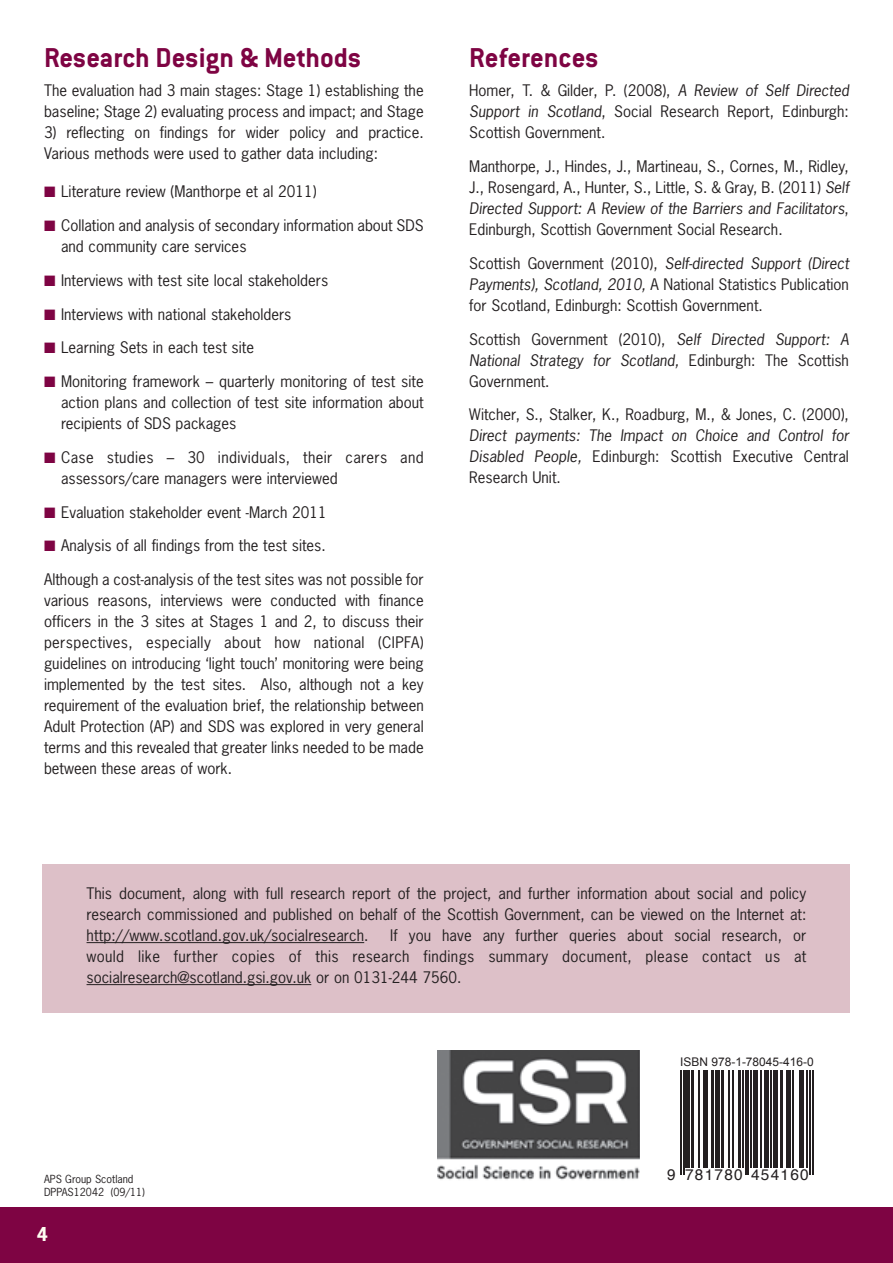
<style>
.page{position:relative;width:893px;height:1263px;background:#fff}
.page>*{position:absolute;margin:0;border:0;box-sizing:border-box;transform-origin:0 0}
.t1{font:700 30px "Conduit OSITC";color:#7e0443}
.t2{font:700 18px "News Gothic";color:#fffef2}
.t3{font:15.3px "Helvetica";letter-spacing:.085em;color:#231f20}
.t4{font:15px/21px "News Gothic";color:#231f20;text-align:justify}
.t5{font:italic 15px/21px "News Gothic";color:#231f20;text-align:justify}
.t6{font:12px "Arial";color:#231f20}
.t7{font:10.5px/12.6px "News Gothic";color:#231f20}
.s1{color:#7e0443}
.s2{font-style:italic}
.s3{font-style:normal}
</style>
<div class="page">
<div style="left:43px;top:864px;width:807px;height:149px;background:#ddc0c8"></div>
<hr style="left:87px;top:942px;width:277px;height:1px;background:#231f20">
<hr style="left:87px;top:984px;width:224px;height:1px;background:#231f20">
<div style="left:0;top:1208px;width:893px;height:55px;background:#7e0443"></div>
<hr style="left:680px;top:1071px;width:2px;height:104px;background:#231f20">
<hr style="left:683px;top:1071px;width:1px;height:104px;background:#231f20">
<hr style="left:686px;top:1071px;width:4px;height:97px;background:#231f20">
<hr style="left:691px;top:1071px;width:3px;height:97px;background:#231f20">
<hr style="left:699px;top:1071px;width:1px;height:97px;background:#231f20">
<hr style="left:703px;top:1071px;width:1px;height:97px;background:#231f20">
<hr style="left:705px;top:1071px;width:3px;height:97px;background:#231f20">
<hr style="left:711px;top:1071px;width:3px;height:97px;background:#231f20">
<div style="left:715px;top:1071px;width:5px;height:97px;background:#231f20"></div>
<hr style="left:721px;top:1071px;width:3px;height:97px;background:#231f20">
<hr style="left:728px;top:1071px;width:1px;height:97px;background:#231f20">
<hr style="left:732px;top:1071px;width:2px;height:97px;background:#231f20">
<hr style="left:738px;top:1071px;width:3px;height:97px;background:#231f20">
<hr style="left:742px;top:1071px;width:1px;height:97px;background:#231f20">
<hr style="left:745px;top:1071px;width:1px;height:104px;background:#231f20">
<hr style="left:748px;top:1071px;width:1px;height:104px;background:#231f20">
<hr style="left:750px;top:1071px;width:2px;height:97px;background:#231f20">
<hr style="left:753px;top:1071px;width:4px;height:97px;background:#231f20">
<hr style="left:760px;top:1071px;width:2px;height:97px;background:#231f20">
<div style="left:764px;top:1071px;width:5px;height:97px;background:#231f20"></div>
<hr style="left:770px;top:1071px;width:1px;height:97px;background:#231f20">
<hr style="left:773px;top:1071px;width:4px;height:97px;background:#231f20">
<hr style="left:780px;top:1071px;width:3px;height:97px;background:#231f20">
<hr style="left:785px;top:1071px;width:3px;height:97px;background:#231f20">
<hr style="left:790px;top:1071px;width:1px;height:97px;background:#231f20">
<hr style="left:793px;top:1071px;width:1px;height:97px;background:#231f20">
<hr style="left:800px;top:1071px;width:4px;height:97px;background:#231f20">
<hr style="left:807px;top:1071px;width:1px;height:97px;background:#231f20">
<hr style="left:809px;top:1071px;width:2px;height:104px;background:#231f20">
<hr style="left:812px;top:1071px;width:2px;height:104px;background:#231f20">
<img style="left:438px;top:1050px;width:202px;height:130px">
<h1 class="t1" style="left:44px;top:45px;width:319px">Research Design &amp; Methods</h1>
<p class="t4" style="left:44px;top:81px;width:381px">The evaluation had 3 main stages: Stage 1) establishing the baseline; Stage 2) evaluating process and impact; and Stage</p>
<p class="t4" style="left:44px;top:123px;width:381px">3) reflecting on findings for wider policy and practice.<br>Various methods were used to gather data including:</p>
<p class="t4" style="left:44px;top:182px;width:274px"><span class="s1">■</span> Literature review (Manthorpe et al 2011)</p>
<p class="t4" style="left:61px;top:216px;width:364px;text-indent:-17px"><span class="s1">■</span> Collation and analysis of secondary information about SDS and community care services</p>
<p class="t4" style="left:44px;top:271px;width:286px"><span class="s1">■</span> Interviews with test site local stakeholders</p>
<p class="t4" style="left:44px;top:305px;width:249px"><span class="s1">■</span> Interviews with national stakeholders</p>
<p class="t4" style="left:44px;top:338px;width:212px"><span class="s1">■</span> Learning Sets in each test site</p>
<p class="t4" style="left:61px;top:372px;width:364px;text-indent:-17px"><span class="s1">■</span> Monitoring framework – quarterly monitoring of test site action plans and collection of test site information about recipients of SDS packages</p>
<p class="t4" style="left:61px;top:448px;width:364px;text-indent:-17px"><span class="s1">■</span> Case studies – 30 individuals, their carers and assessors/care managers were interviewed</p>
<p class="t4" style="left:44px;top:503px;width:284px"><span class="s1">■</span> Evaluation stakeholder event -March 2011</p>
<p class="t4" style="left:44px;top:536px;width:283px"><span class="s1">■</span> Analysis of all findings from the test sites.</p>
<p class="t4" style="left:44px;top:570px;width:381px">Although a cost-analysis of the test sites was not possible for various reasons, interviews were conducted with finance officers in the 3 sites at Stages 1 and 2, to discuss their perspectives, especially about how national (CIPFA) guidelines on introducing ‘light touch’ monitoring were being implemented by the test sites. Also, although not a key requirement of the evaluation brief, the relationship between Adult Protection (AP) and SDS was explored in very general terms and this revealed that greater links needed to be made between these areas of work.</p>
<h1 class="t1" style="left:469px;top:45px;width:131px">References</h1>
<p class="t4" style="left:469px;top:81px;width:381px">Homer, T. &amp; Gilder, P. (2008), <span class="s2">A Review of Self Directed Support in Scotland</span>, Social Research Report, Edinburgh:<br>Scottish Government.</p>
<p class="t4" style="left:469px;top:157px;width:381px">Manthorpe, J., Hindes, J., Martineau, S., Cornes, M., Ridley, J., Rosengard, A., Hunter, S., Little, S. &amp; Gray, B. (2011) <span class="s2">Self Directed Support: A Review of the Barriers and Facilitators</span>, Edinburgh, Scottish Government Social Research.</p>
<p class="t4" style="left:469px;top:254px;width:381px">Scottish Government (2010), <span class="s2">Self-directed Support (Direct Payments), Scotland, 2010,</span> A National Statistics Publication for Scotland, Edinburgh: Scottish Government.</p>
<p class="t4" style="left:469px;top:330px;width:381px">Scottish Government (2010), <span class="s2">Self Directed Support: A National Strategy for Scotland,</span> Edinburgh: The Scottish Government.</p>
<p class="t4" style="left:469px;top:405px;width:381px">Witcher, S., Stalker, K., Roadburg, M., &amp; Jones, C. (2000),</p>
<p class="t5" style="left:469px;top:426px;width:381px">Direct payments: The Impact on Choice and Control for Disabled People, <span class="s3">Edinburgh: Scottish Executive Central Research Unit.</span></p>
<p class="t4" style="left:87px;top:884px;width:721px">This document, along with full research report of the project, and further information about social and policy research commissioned and published on behalf of the Scottish Government, can be viewed on the Internet at: http://www.scotland.gov.uk/socialresearch.</p>
<p class="t4" style="left:87px;top:926px;width:721px;text-indent:304px">If you have any further queries about social research, or would like further copies of this research findings summary document, please contact us at socialresearch@scotland.gsi.gov.uk or on 0131-244 7560.</p>
<p class="t7" style="left:44px;top:1174px;width:102px">APS Group Scotland<br>DPPAS12042 (09/11)</p>
<p class="t2" style="left:37px;top:1226px;width:13px">4</p>
<p class="t6" style="left:680px;top:1055px;width:135px">ISBN 978-1-78045-416-0</p>
<p class="t3" style="left:667px;top:1168px;width:143px">9 781780 454160</p>
</div>
